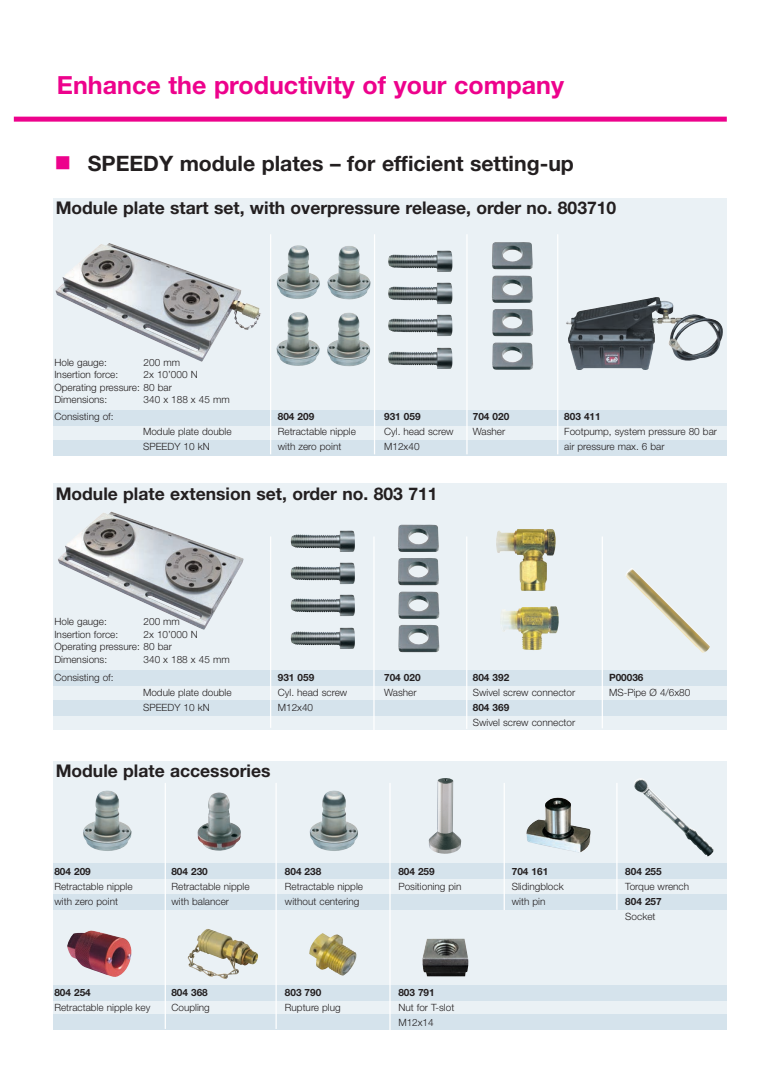
<style>
.page{position:relative;width:780px;height:1088px;background:#fff}
.page>*{position:absolute;margin:0;border:0;box-sizing:border-box;transform-origin:0 0}
.t1{font:700 25px "Helvetica Neue";color:#ed028c}
.t2{font:700 21.25px "Helvetica Neue";color:#231f20}
.t3{font:700 17.5px "Helvetica Neue";color:#231f20}
.t4{font:300 10px/12.5px "Helvetica Neue";color:#231f20}
.t5{font:700 10px "Helvetica Neue";color:#231f20}
.s1{color:#ed028c}
</style>
<div class="page">
<div style="left:53px;top:483px;width:673px;height:247px;background:#eaf1f5"></div>
<div style="left:53px;top:761px;width:673px;height:268px;background:#eaf1f5"></div>
<div style="left:53px;top:895px;width:673px;height:15px;background:#d5e3ec"></div>
<div style="left:53px;top:1014px;width:673px;height:15px;background:#d5e3ec"></div>
<div style="left:53px;top:198px;width:673px;height:256px;background:#eaf1f5"></div>
<div style="left:14px;top:117px;width:712px;height:5px;background:#ed028c"></div>
<img style="left:277px;top:245px;width:43px;height:54px">
<img style="left:492px;top:242px;width:40px;height:27px">
<img style="left:388px;top:251px;width:64px;height:21px">
<img style="left:55px;top:243px;width:206px;height:119px">
<img style="left:566px;top:297px;width:156px;height:73px">
<img style="left:197px;top:792px;width:44px;height:59px">
<img style="left:428px;top:778px;width:33px;height:76px">
<img style="left:526px;top:797px;width:64px;height:55px">
<img style="left:67px;top:930px;width:64px;height:47px">
<img style="left:496px;top:529px;width:59px;height:62px">
<img style="left:626px;top:568px;width:84px;height:85px">
<img style="left:634px;top:778px;width:80px;height:78px">
<img style="left:276px;top:312px;width:43px;height:54px">
<img style="left:492px;top:275px;width:40px;height:28px">
<img style="left:492px;top:309px;width:41px;height:27px">
<img style="left:492px;top:342px;width:41px;height:28px">
<img style="left:58px;top:511px;width:185px;height:119px">
<img style="left:83px;top:790px;width:48px;height:61px">
<img style="left:310px;top:790px;width:48px;height:61px">
<img style="left:501px;top:606px;width:57px;height:44px">
<div style="left:53px;top:410px;width:673px;height:15px;background:#d5e3ec"></div>
<div style="left:53px;top:440px;width:673px;height:15px;background:#d5e3ec"></div>
<div style="left:53px;top:670px;width:673px;height:15px;background:#d5e3ec"></div>
<div style="left:53px;top:700px;width:673px;height:15px;background:#d5e3ec"></div>
<div style="left:53px;top:863px;width:673px;height:15px;background:#d5e3ec"></div>
<div style="left:53px;top:985px;width:673px;height:15px;background:#d5e3ec"></div>
<img style="left:327px;top:246px;width:43px;height:53px">
<img style="left:327px;top:312px;width:43px;height:54px">
<hr style="left:270px;top:234px;width:1px;height:220px;background:#fff">
<hr style="left:374px;top:234px;width:1px;height:220px;background:#fff">
<hr style="left:466px;top:234px;width:1px;height:220px;background:#fff">
<hr style="left:557px;top:234px;width:1px;height:220px;background:#fff">
<hr style="left:373px;top:536px;width:1px;height:194px;background:#fff">
<hr style="left:270px;top:536px;width:1px;height:192px;background:#fff">
<hr style="left:165px;top:783px;width:1px;height:246px;background:#fff">
<hr style="left:275px;top:783px;width:2px;height:246px;background:#fff">
<hr style="left:389px;top:783px;width:1px;height:252px;background:#fff">
<hr style="left:503px;top:783px;width:2px;height:127px;background:#fff">
<hr style="left:616px;top:783px;width:1px;height:127px;background:#fff">
<hr style="left:466px;top:536px;width:1px;height:193px;background:#fff">
<hr style="left:601px;top:536px;width:2px;height:192px;background:#fff">
<img style="left:398px;top:524px;width:41px;height:28px">
<img style="left:398px;top:558px;width:41px;height:27px">
<img style="left:398px;top:591px;width:41px;height:28px">
<img style="left:398px;top:625px;width:41px;height:27px">
<img style="left:388px;top:283px;width:64px;height:21px">
<img style="left:388px;top:315px;width:64px;height:21px">
<img style="left:388px;top:347px;width:64px;height:22px">
<img style="left:291px;top:530px;width:64px;height:22px">
<img style="left:291px;top:563px;width:64px;height:21px">
<img style="left:291px;top:595px;width:64px;height:21px">
<img style="left:291px;top:627px;width:64px;height:22px">
<img style="left:422px;top:938px;width:46px;height:38px">
<img style="left:189px;top:937px;width:69px;height:42px">
<img style="left:320px;top:934px;width:36px;height:41px">
<h1 class="t1" style="left:57px;top:69px;width:508px">Enhance the productivity of your company</h1>
<h2 class="t2" style="left:54px;top:151px;width:521px"><span class="s1">■</span> SPEEDY module plates – for efficient setting-up</h2>
<h3 class="t3" style="left:56px;top:197px;width:562px">Module plate start set, with overpressure release, order no. 803710</h3>
<p class="t4" style="left:54px;top:356px;width:54px">Hole gauge:</p>
<p class="t4" style="left:143px;top:356px;width:38px">200 mm</p>
<p class="t4" style="left:54px;top:368px;width:65px">Insertion force:</p>
<p class="t4" style="left:54px;top:368px;width:145px;text-indent:89px">2x 10’000 N<br>Operating pressure: 80 bar<br>Dimensions:</p>
<p class="t4" style="left:143px;top:393px;width:88px">340 x 188 x 45 mm</p>
<p class="t4" style="left:54px;top:410px;width:61px">Consisting of:</p>
<p class="t5" style="left:278px;top:410px;width:38px">804 209</p>
<p class="t5" style="left:384px;top:410px;width:38px">931 059</p>
<p class="t5" style="left:473px;top:410px;width:38px">704 020</p>
<p class="t5" style="left:564px;top:410px;width:38px">803 411</p>
<p class="t4" style="left:143px;top:425px;width:90px">Module plate double</p>
<p class="t4" style="left:278px;top:425px;width:80px">Retractable nipple</p>
<p class="t4" style="left:384px;top:425px;width:71px">Cyl. head screw</p>
<p class="t4" style="left:473px;top:425px;width:34px">Washer</p>
<p class="t4" style="left:564px;top:425px;width:154px">Footpump, system pressure 80 bar</p>
<p class="t4" style="left:143px;top:440px;width:68px">SPEEDY 10 kN</p>
<p class="t4" style="left:278px;top:440px;width:65px">with zero point</p>
<p class="t4" style="left:384px;top:440px;width:37px">M12x40</p>
<p class="t4" style="left:564px;top:440px;width:102px">air pressure max. 6 bar</p>
<h3 class="t3" style="left:56px;top:483px;width:383px">Module plate extension set, order no. 803 711</h3>
<p class="t4" style="left:54px;top:615px;width:54px">Hole gauge:</p>
<p class="t4" style="left:143px;top:615px;width:38px">200 mm</p>
<p class="t4" style="left:54px;top:627px;width:65px">Insertion force:</p>
<p class="t4" style="left:54px;top:627px;width:145px;text-indent:89px">2x 10’000 N<br>Operating pressure: 80 bar<br>Dimensions:</p>
<p class="t4" style="left:143px;top:652px;width:88px">340 x 188 x 45 mm</p>
<p class="t4" style="left:54px;top:671px;width:61px">Consisting of:</p>
<p class="t5" style="left:278px;top:672px;width:38px">931 059</p>
<p class="t5" style="left:384px;top:672px;width:38px">704 020</p>
<p class="t5" style="left:473px;top:672px;width:38px">804 392</p>
<p class="t5" style="left:609px;top:672px;width:36px">P00036</p>
<p class="t4" style="left:143px;top:686px;width:90px">Module plate double</p>
<p class="t4" style="left:278px;top:686px;width:71px">Cyl. head screw</p>
<p class="t4" style="left:384px;top:686px;width:34px">Washer</p>
<p class="t4" style="left:473px;top:686px;width:104px">Swivel screw connector</p>
<p class="t4" style="left:609px;top:686px;width:83px">MS-Pipe Ø 4/6x80</p>
<p class="t4" style="left:143px;top:701px;width:68px">SPEEDY 10 kN</p>
<p class="t4" style="left:278px;top:701px;width:37px">M12x40</p>
<p class="t5" style="left:473px;top:702px;width:38px">804 369</p>
<p class="t4" style="left:473px;top:716px;width:104px">Swivel screw connector</p>
<h3 class="t3" style="left:56px;top:759px;width:216px">Module plate accessories</h3>
<p class="t5" style="left:54px;top:865px;width:38px">804 209</p>
<p class="t5" style="left:171px;top:865px;width:38px">804 230</p>
<p class="t5" style="left:285px;top:865px;width:38px">804 238</p>
<p class="t5" style="left:398px;top:865px;width:38px">804 259</p>
<p class="t5" style="left:511px;top:865px;width:38px">704 161</p>
<p class="t5" style="left:625px;top:865px;width:38px">804 255</p>
<p class="t4" style="left:54px;top:880px;width:80px">Retractable nipple</p>
<p class="t4" style="left:171px;top:880px;width:80px">Retractable nipple</p>
<p class="t4" style="left:285px;top:880px;width:80px">Retractable nipple</p>
<p class="t4" style="left:398px;top:880px;width:65px">Positioning pin</p>
<p class="t4" style="left:512px;top:880px;width:53px">Slidingblock</p>
<p class="t4" style="left:625px;top:880px;width:65px">Torque wrench</p>
<p class="t4" style="left:54px;top:895px;width:65px">with zero point</p>
<p class="t4" style="left:171px;top:895px;width:59px">with balancer</p>
<p class="t4" style="left:285px;top:895px;width:76px">without centering</p>
<p class="t4" style="left:512px;top:895px;width:35px">with pin</p>
<p class="t5" style="left:625px;top:895px;width:38px">804 257</p>
<p class="t4" style="left:625px;top:910px;width:32px">Socket</p>
<p class="t5" style="left:54px;top:986px;width:38px">804 254</p>
<p class="t5" style="left:171px;top:986px;width:38px">804 368</p>
<p class="t5" style="left:285px;top:986px;width:38px">803 790</p>
<p class="t5" style="left:398px;top:986px;width:38px">803 791</p>
<p class="t4" style="left:54px;top:1000px;width:97px">Retractable nipple key</p>
<p class="t4" style="left:171px;top:1000px;width:40px">Coupling</p>
<p class="t4" style="left:285px;top:1000px;width:57px">Rupture plug</p>
<p class="t4" style="left:398px;top:999px;width:57px;line-height:15px">Nut for T-slot<br>M12x14</p>
</div>
